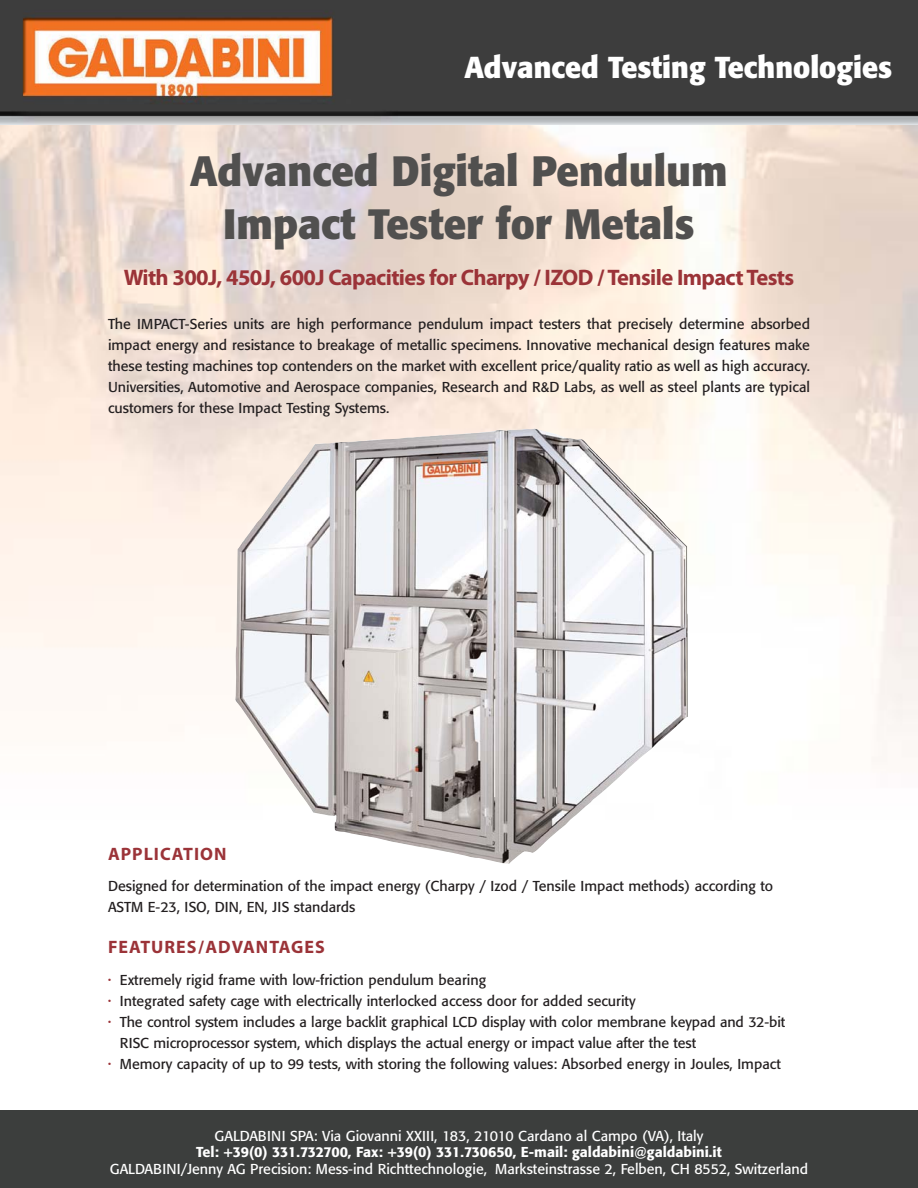
<style>
.page{position:relative;width:918px;height:1188px;background:#fff}
.page>*{position:absolute;margin:0;border:0;box-sizing:border-box;transform-origin:0 0}
.t1{font:700 42px/52.9px "Formata";color:#51504f;text-align:center;scale:.95 1}
.t2{font:700 30px "Formata";color:#fff;scale:.95 1}
.t3{font:700 22.5px "Myriad Pro";letter-spacing:-.03em;color:#9b3338}
.t4{font:700 18px "Myriad Pro";letter-spacing:.055em;color:#9b3338}
.t5{font:14.25px/21px "Formata";color:#231f20}
.t6{font:14.25px "Formata";color:#fff}
.t7{font:500 14.25px "Formata";color:#fff}
.s1{font-size:9px;color:#9b3338}
</style>
<div class="page">
<img style="left:1px;top:0;width:917px;height:125px">
<div style="left:0;top:1110px;width:918px;height:78px;background:#3c3e3d"></div>
<img style="left:235px;top:428px;width:453px;height:436px">
<h2 class="t2" style="left:464px;top:54px;width:452px">Advanced Testing Technologies</h2>
<h1 class="t1" style="left:190px;top:148px;width:567px">Advanced Digital Pendulum<br>Impact Tester for Metals</h1>
<h3 class="t3" style="left:124px;top:269px;width:672px">With 300J, 450J, 600J Capacities for Charpy / IZOD / Tensile Impact Tests</h3>
<p class="t5" style="left:108px;top:315px;width:704px;text-align:justify">The IMPACT-Series units are high performance pendulum impact testers that precisely determine absorbed impact energy and resistance to breakage of metallic specimens. Innovative mechanical design features make these testing machines top contenders on the market with excellent price/quality ratio as well as high accuracy.<br>Universities, Automotive and Aerospace companies, Research and R&amp;D Labs, as well as steel plants are typical customers for these Impact Testing Systems.</p>
<p class="t4" style="left:108px;top:847px;width:120px">APPLICATION</p>
<p class="t5" style="left:108px;top:877px;width:667px">Designed for determination of the impact energy (Charpy / Izod / Tensile Impact methods) according to<br>ASTM E-23, ISO, DIN, EN, JIS standards</p>
<p class="t4" style="left:108px;top:940px;width:218px">FEATURES/ADVANTAGES</p>
<p class="t5" style="left:108px;top:970px;width:380px"><span class="s1">•</span> Extremely rigid frame with low-friction pendulum bearing</p>
<p class="t5" style="left:108px;top:991px;width:529px"><span class="s1">•</span> Integrated safety cage with electrically interlocked access door for added security</p>
<p class="t5" style="left:120px;top:1012px;width:667px;text-indent:-12px"><span class="s1">•</span> The control system includes a large backlit graphical LCD display with color membrane keypad and 32-bit<br>RISC microprocessor system, which displays the actual energy or impact value after the test</p>
<p class="t5" style="left:108px;top:1054px;width:674px"><span class="s1">•</span> Memory capacity of up to 99 tests, with storing the following values: Absorbed energy in Joules, Impact</p>
<p class="t6" style="left:215px;top:1129px;width:490px">GALDABINI SPA: Via Giovanni XXIII, 183, 21010 Cardano al Campo (VA), Italy</p>
<p class="t7" style="left:196px;top:1146px;width:527px">Tel: +39(0) 331.732700, Fax: +39(0) 331.730650, E-mail: galdabini@galdabini.it</p>
<p class="t6" style="left:110px;top:1162px;width:700px">GALDABINI/Jenny AG Precision: Mess-ind Richttechnologie, Marksteinstrasse 2, Felben, CH 8552, Switzerland</p>
</div>
